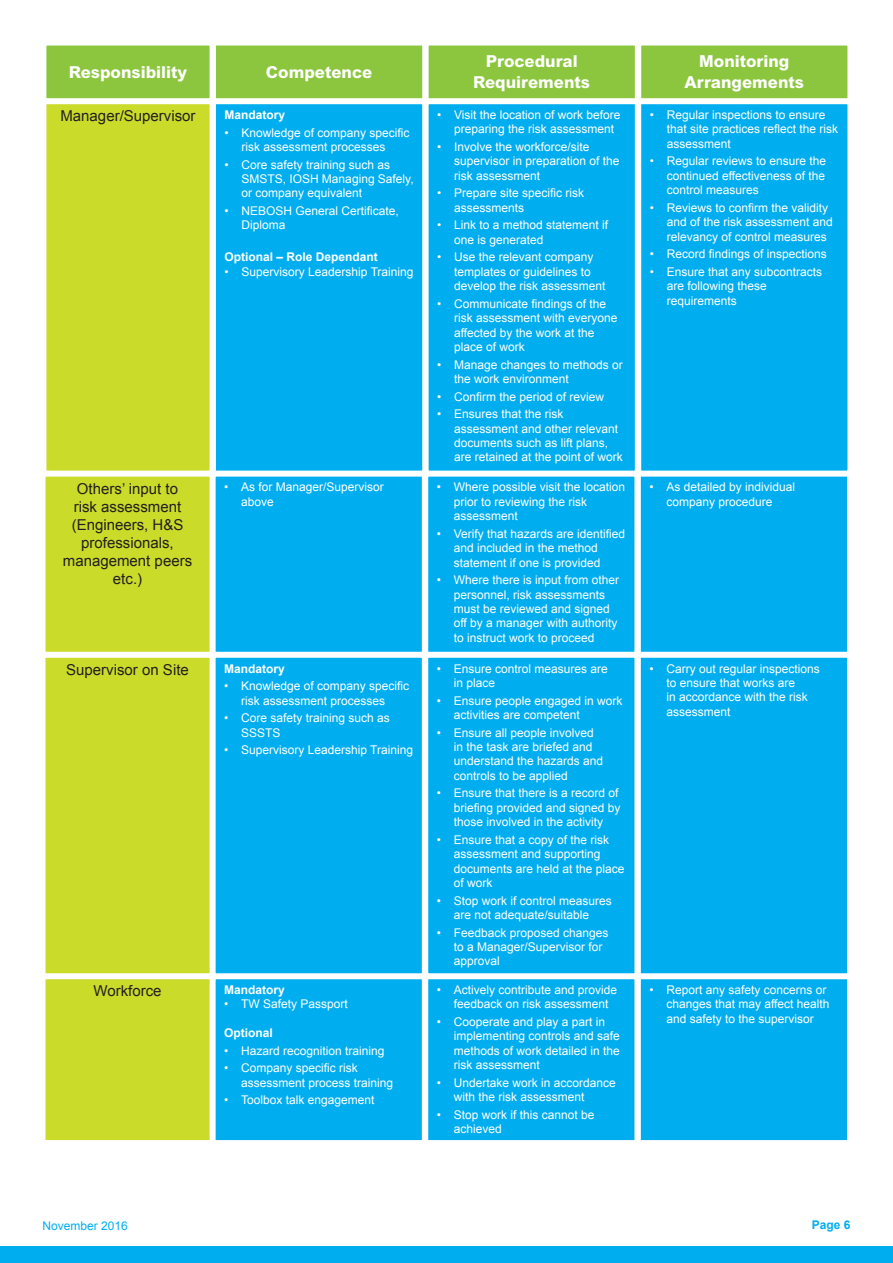
<style>
.page{position:relative;width:893px;height:1263px;background:#fff}
.page>*{position:absolute;margin:0;border:0;box-sizing:border-box;transform-origin:0 0}
.t1{font:800 16.5px/21px "Arial MT Std";color:#fff;text-align:center}
.t2{font:15px/18px "Arial";color:#231f20;text-align:center}
.t3{font:12px/14.4px "Arial";color:#fff}
.t4{font:700 12px "Arial";color:#fff}
.t5{font:12px "Arial";color:#00aeef}
.t6{font:700 12px "Arial";color:#00aeef}
</style>
<div class="page">
<div style="left:45px;top:44px;width:166px;height:56px;background:#8bc63e"></div>
<div style="left:43px;top:43px;width:170px;height:58px;border:3px solid #fff"></div>
<div style="left:45px;top:103px;width:166px;height:369px;background:#cadb2a"></div>
<div style="left:43px;top:101px;width:170px;height:373px;border:3px solid #fff"></div>
<div style="left:44px;top:475px;width:167px;height:178px;background:#cadb2a"></div>
<div style="left:43px;top:474px;width:170px;height:181px;border:3px solid #fff"></div>
<div style="left:44px;top:656px;width:167px;height:319px;background:#cadb2a"></div>
<div style="left:43px;top:655px;width:170px;height:321px;border:3px solid #fff"></div>
<div style="left:44px;top:978px;width:167px;height:163px;background:#cadb2a"></div>
<div style="left:43px;top:976px;width:170px;height:167px;border:3px solid #fff"></div>
<div style="left:214px;top:44px;width:210px;height:56px;background:#8bc63e"></div>
<div style="left:213px;top:43px;width:212px;height:58px;border:3px solid #fff"></div>
<div style="left:214px;top:103px;width:210px;height:369px;background:#00aeef"></div>
<div style="left:213px;top:101px;width:212px;height:373px;border:3px solid #fff"></div>
<div style="left:214px;top:475px;width:209px;height:178px;background:#00aeef"></div>
<div style="left:213px;top:474px;width:212px;height:181px;border:3px solid #fff"></div>
<div style="left:214px;top:656px;width:209px;height:319px;background:#00aeef"></div>
<div style="left:213px;top:655px;width:212px;height:321px;border:3px solid #fff"></div>
<div style="left:214px;top:978px;width:209px;height:163px;background:#00aeef"></div>
<div style="left:213px;top:976px;width:212px;height:167px;border:3px solid #fff"></div>
<div style="left:427px;top:44px;width:209px;height:56px;background:#8bc63e"></div>
<div style="left:426px;top:43px;width:212px;height:58px;border:3px solid #fff"></div>
<div style="left:427px;top:103px;width:209px;height:369px;background:#00aeef"></div>
<div style="left:426px;top:101px;width:212px;height:373px;border:3px solid #fff"></div>
<div style="left:427px;top:475px;width:209px;height:178px;background:#00aeef"></div>
<div style="left:425px;top:474px;width:212px;height:181px;border:3px solid #fff"></div>
<div style="left:427px;top:656px;width:209px;height:319px;background:#00aeef"></div>
<div style="left:425px;top:655px;width:212px;height:321px;border:3px solid #fff"></div>
<div style="left:427px;top:978px;width:209px;height:163px;background:#00aeef"></div>
<div style="left:425px;top:976px;width:212px;height:167px;border:3px solid #fff"></div>
<div style="left:640px;top:44px;width:209px;height:56px;background:#8bc63e"></div>
<div style="left:638px;top:43px;width:212px;height:58px;border:3px solid #fff"></div>
<div style="left:640px;top:103px;width:209px;height:369px;background:#00aeef"></div>
<div style="left:638px;top:101px;width:212px;height:373px;border:3px solid #fff"></div>
<div style="left:639px;top:475px;width:210px;height:178px;background:#00aeef"></div>
<div style="left:638px;top:474px;width:212px;height:181px;border:3px solid #fff"></div>
<div style="left:639px;top:656px;width:210px;height:319px;background:#00aeef"></div>
<div style="left:638px;top:655px;width:212px;height:321px;border:3px solid #fff"></div>
<div style="left:639px;top:978px;width:210px;height:163px;background:#00aeef"></div>
<div style="left:638px;top:976px;width:212px;height:167px;border:3px solid #fff"></div>
<div style="left:0;top:1246px;width:893px;height:17px;background:#00aeef"></div>
<h1 class="t1" style="left:69px;top:61px;width:120px">Responsibility</h1>
<p class="t2" style="left:60px;top:107px;width:137px">Manager/Supervisor</p>
<p class="t2" style="left:63px;top:479px;width:131px">Others’ input to<br>risk assessment (Engineers, H&amp;S professionals, management peers etc.)</p>
<p class="t2" style="left:66px;top:661px;width:124px">Supervisor on Site</p>
<p class="t2" style="left:94px;top:982px;width:70px">Workforce</p>
<h1 class="t1" style="left:266px;top:61px;width:108px">Competence</h1>
<p class="t4" style="left:224px;top:107px;width:62px">Mandatory</p>
<p class="t3" style="left:224px;top:125px;width:187px;text-align:center">• Knowledge of company specific risk assessment processes</p>
<p class="t3" style="left:241px;top:157px;width:174px;text-indent:-17px">• Core safety training such as<br>SMSTS, IOSH Managing Safely, or company equivalent</p>
<p class="t3" style="left:241px;top:204px;width:159px;text-indent:-17px">• NEBOSH General Certificate,<br>Diploma</p>
<p class="t4" style="left:224px;top:249px;width:155px">Optional – Role Dependant</p>
<p class="t3" style="left:224px;top:264px;width:191px">• Supervisory Leadership Training</p>
<p class="t3" style="left:241px;top:480px;width:144px;text-indent:-17px">• As for Manager/Supervisor above</p>
<p class="t4" style="left:224px;top:660px;width:62px">Mandatory</p>
<p class="t3" style="left:224px;top:679px;width:187px;text-align:center">• Knowledge of company specific risk assessment processes</p>
<p class="t3" style="left:241px;top:711px;width:150px;text-indent:-17px">• Core safety training such as<br>SSSTS</p>
<p class="t3" style="left:224px;top:743px;width:191px">• Supervisory Leadership Training</p>
<p class="t4" style="left:224px;top:982px;width:62px">Mandatory</p>
<p class="t3" style="left:224px;top:997px;width:125px">• TW Safety Passport</p>
<p class="t4" style="left:224px;top:1025px;width:50px">Optional</p>
<p class="t3" style="left:224px;top:1043px;width:162px">• Hazard recognition training</p>
<p class="t3" style="left:241px;top:1061px;width:154px;text-indent:-17px">• Company specific risk assessment process training</p>
<p class="t3" style="left:224px;top:1093px;width:152px">• Toolbox talk engagement</p>
<h1 class="t1" style="left:473px;top:51px;width:118px">Procedural<br>Requirements</h1>
<p class="t3" style="left:454px;top:108px;width:168px;text-indent:-17px">• Visit the location of work before preparing the risk assessment</p>
<p class="t3" style="left:454px;top:140px;width:167px;text-indent:-17px">• Involve the workforce/site supervisor in preparation of the risk assessment</p>
<p class="t3" style="left:454px;top:186px;width:132px;text-indent:-17px">• Prepare site specific risk assessments</p>
<p class="t3" style="left:454px;top:218px;width:156px;text-indent:-17px">• Link to a method statement if one is generated</p>
<p class="t3" style="left:454px;top:250px;width:153px;text-indent:-17px">• Use the relevant company templates or guidelines to develop the risk assessment</p>
<p class="t3" style="left:454px;top:296px;width:165px;text-indent:-17px">• Communicate findings of the risk assessment with everyone affected by the work at the place of work</p>
<p class="t3" style="left:454px;top:357px;width:170px;text-indent:-17px">• Manage changes to methods or the work environment</p>
<p class="t3" style="left:437px;top:389px;width:169px">• Confirm the period of review</p>
<p class="t3" style="left:454px;top:407px;width:170px;text-indent:-17px">• Ensures that the risk assessment and other relevant documents such as lift plans, are retained at the point of work</p>
<p class="t3" style="left:454px;top:480px;width:173px;text-indent:-17px">• Where possible visit the location prior to reviewing the risk assessment</p>
<p class="t3" style="left:454px;top:526px;width:173px;text-indent:-17px">• Verify that hazards are identified and included in the method statement if one is provided</p>
<p class="t3" style="left:454px;top:573px;width:167px;text-indent:-17px">• Where there is input from other personnel, risk assessments must be reviewed and signed off by a manager with authority to instruct work to proceed</p>
<p class="t3" style="left:454px;top:661px;width:156px;text-indent:-17px">• Ensure control measures are in place</p>
<p class="t3" style="left:454px;top:693px;width:170px;text-indent:-17px">• Ensure people engaged in work activities are competent</p>
<p class="t3" style="left:454px;top:725px;width:151px;text-indent:-17px">• Ensure all people involved in the task are briefed and understand the hazards and controls to be applied</p>
<p class="t3" style="left:454px;top:786px;width:168px;text-indent:-17px">• Ensure that there is a record of briefing provided and signed by those involved in the activity</p>
<p class="t3" style="left:454px;top:832px;width:172px;text-indent:-17px">• Ensure that a copy of the risk assessment and supporting documents are held at the place of work</p>
<p class="t3" style="left:437px;top:893px;width:177px;text-align:center">• Stop work if control measures are not adequate/suitable</p>
<p class="t3" style="left:454px;top:925px;width:156px;text-indent:-17px">• Feedback proposed changes to a Manager/Supervisor for approval</p>
<p class="t3" style="left:454px;top:983px;width:165px;text-indent:-17px">• Actively contribute and provide feedback on risk assessment</p>
<p class="t3" style="left:454px;top:1015px;width:168px;text-indent:-17px">• Cooperate and play a part in implementing controls and safe methods of work detailed in the risk assessment</p>
<p class="t3" style="left:454px;top:1075px;width:164px;text-indent:-17px">• Undertake work in accordance with the risk assessment</p>
<p class="t3" style="left:454px;top:1107px;width:142px;text-indent:-17px">• Stop work if this cannot be achieved</p>
<h1 class="t1" style="left:685px;top:51px;width:121px">Monitoring<br>Arrangements</h1>
<p class="t3" style="left:667px;top:108px;width:173px;text-indent:-17px">• Regular inspections to ensure that site practices reflect the risk assessment</p>
<p class="t3" style="left:667px;top:154px;width:161px;text-align:justify;text-indent:-17px">• Regular reviews to ensure the continued effectiveness of the control measures</p>
<p class="t3" style="left:667px;top:200px;width:168px;text-indent:-17px">• Reviews to confirm the validity and of the risk assessment and relevancy of control measures</p>
<p class="t3" style="left:650px;top:247px;width:179px">• Record findings of inspections</p>
<p class="t3" style="left:667px;top:264px;width:157px;text-indent:-17px">• Ensure that any subcontracts are following these requirements</p>
<p class="t3" style="left:649px;top:480px;width:147px;text-align:center">• As detailed by individual company procedure</p>
<p class="t3" style="left:666px;top:661px;width:155px;text-indent:-17px">• Carry out regular inspections to ensure that works are<br>in accordance with the risk assessment</p>
<p class="t3" style="left:666px;top:983px;width:165px;text-indent:-17px">• Report any safety concerns or changes that may affect health and safety to the supervisor</p>
<p class="t5" style="left:43px;top:1217px;width:87px">November 2016</p>
<p class="t6" style="left:812px;top:1217px;width:40px">Page 6</p>
</div>
